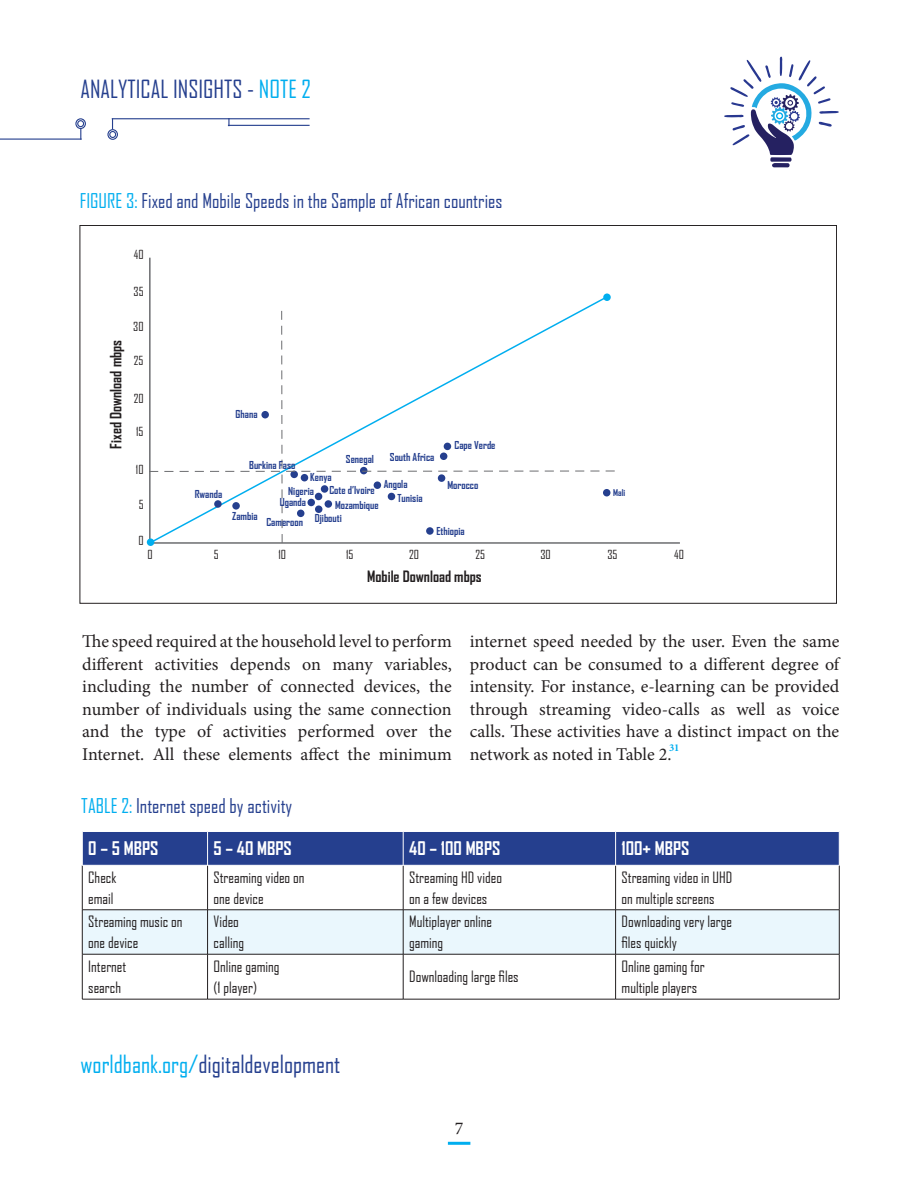
<style>
.page{position:relative;width:918px;height:1188px;background:#fff}
.page>*{position:absolute;margin:0;border:0;box-sizing:border-box;transform-origin:0 0}
.t1{font:24px "Agency FB";color:#253f8e}
.t2{font:19.5px "Agency FB";color:#253f8e}
.main_paragraph{font:18px/22.5px "Minion Pro";color:#231f20;text-align:justify}
.t3{font:700 18px "Agency FB";color:#fff}
.t4{font:15px/21px "Agency FB";color:#231f20}
.t5{font:700 15px "Agency FB";color:#231f20}
.t6{font:12px "Agency FB";color:#231f20}
.t7{font:700 10.5px "Agency FB";color:#253f8e}
.t8{font:700 10.5px "Minion Pro";color:#00aeef}
.t9{font:700 9px "Agency FB";color:#253f8e}
.s1{color:#00aeef}
</style>
<div class="page">
<svg style="left:724px;top:57px;width:115px;height:110px"></svg>
<hr style="left:0;top:139px;width:82px;height:1px;background:#253f8e">
<div style="left:75px;top:118px;width:11px;height:11px;border:1px solid #253f8e;border-radius:50%"></div>
<div style="left:77px;top:120px;width:7px;height:7px;border:1px solid #253f8e;border-radius:50%"></div>
<hr style="left:112px;top:118px;width:198px;height:1px;background:#253f8e">
<div style="left:107px;top:129px;width:11px;height:11px;border:1px solid #253f8e;border-radius:50%"></div>
<div style="left:109px;top:131px;width:7px;height:7px;border:1px solid #253f8e;border-radius:50%"></div>
<hr style="left:228px;top:125px;width:82px;height:1px;background:#253f8e">
<svg style="left:228px;top:118px;width:2px;height:7px"></svg>
<hr style="left:448px;top:1142px;width:22px;height:3px;background:#00aeef">
<div style="left:83px;top:832px;width:756px;height:33px;background:#253f8e"></div>
<div style="left:83px;top:911px;width:756px;height:43px;background:#eaf7fd"></div>
<hr style="left:82px;top:865px;width:1px;height:45px;background:#231f20">
<hr style="left:207px;top:865px;width:1px;height:45px;background:#231f20">
<hr style="left:403px;top:865px;width:1px;height:45px;background:#231f20">
<hr style="left:615px;top:865px;width:1px;height:45px;background:#231f20">
<hr style="left:839px;top:865px;width:1px;height:45px;background:#231f20">
<hr style="left:82px;top:910px;width:126px;height:1px;background:#231f20">
<hr style="left:82px;top:910px;width:1px;height:44px;background:#231f20">
<hr style="left:208px;top:910px;width:195px;height:1px;background:#231f20">
<hr style="left:207px;top:910px;width:1px;height:44px;background:#231f20">
<hr style="left:403px;top:910px;width:213px;height:1px;background:#231f20">
<hr style="left:403px;top:910px;width:1px;height:44px;background:#231f20">
<hr style="left:616px;top:910px;width:223px;height:1px;background:#231f20">
<hr style="left:615px;top:910px;width:1px;height:44px;background:#231f20">
<hr style="left:839px;top:910px;width:1px;height:44px;background:#231f20">
<hr style="left:82px;top:954px;width:126px;height:1px;background:#231f20">
<hr style="left:82px;top:954px;width:1px;height:45px;background:#231f20">
<hr style="left:208px;top:954px;width:195px;height:1px;background:#231f20">
<hr style="left:207px;top:954px;width:1px;height:45px;background:#231f20">
<hr style="left:403px;top:954px;width:213px;height:1px;background:#231f20">
<hr style="left:403px;top:954px;width:1px;height:45px;background:#231f20">
<hr style="left:616px;top:954px;width:223px;height:1px;background:#231f20">
<hr style="left:615px;top:954px;width:1px;height:45px;background:#231f20">
<hr style="left:839px;top:954px;width:1px;height:45px;background:#231f20">
<hr style="left:82px;top:999px;width:126px;height:1px;background:#231f20">
<hr style="left:208px;top:999px;width:195px;height:1px;background:#231f20">
<hr style="left:403px;top:999px;width:213px;height:1px;background:#231f20">
<hr style="left:616px;top:999px;width:223px;height:1px;background:#231f20">
<hr style="left:207px;top:832px;width:1px;height:33px;background:#fff">
<hr style="left:403px;top:832px;width:1px;height:33px;background:#fff">
<hr style="left:615px;top:832px;width:1px;height:33px;background:#fff">
<hr style="left:82px;top:865px;width:126px;height:1px;background:#fff">
<hr style="left:403px;top:865px;width:213px;height:1px;background:#fff">
<hr style="left:149px;top:258px;width:2px;height:285px;background:#6c6d70">
<hr style="left:151px;top:542px;width:529px;height:2px;background:#6c6d70">
<div style="left:603px;top:293px;width:8px;height:8px;background:#00aeef;border-radius:50%"></div>
<div style="left:147px;top:538px;width:7px;height:8px;background:#00aeef;border-radius:50%"></div>
<svg style="left:148px;top:310px;width:468px;height:234px"></svg>
<h1 class="t1" style="left:80px;top:75px;width:232px">ANALYTICAL INSIGHTS - <span class="s1">NOTE 2</span></h1>
<p class="t2" style="left:80px;top:189px;width:424px"><span class="s1">FIGURE 3:</span> Fixed and Mobile Speeds in the Sample of African countries</p>
<p class="t6" style="left:134px;top:247px;width:11px">40</p>
<p class="t6" style="left:134px;top:284px;width:11px">35</p>
<p class="t5" style="left:107px;top:449px;width:110px;rotate:-90deg">Fixed Download mbps</p>
<p class="t6" style="left:133px;top:319px;width:12px">30</p>
<p class="t6" style="left:134px;top:353px;width:11px">25</p>
<p class="t6" style="left:134px;top:391px;width:11px">20</p>
<p class="t6" style="left:136px;top:424px;width:9px">15</p>
<p class="t6" style="left:136px;top:462px;width:9px">10</p>
<p class="t6" style="left:139px;top:498px;width:6px">5</p>
<p class="t6" style="left:138px;top:534px;width:7px">0</p>
<p class="t7" style="left:195px;top:487px;width:29px">Rwanda</p>
<p class="t7" style="left:236px;top:408px;width:23px">Ghana</p>
<p class="t7" style="left:249px;top:458px;width:48px">Burkina Faso</p>
<p class="t7" style="left:346px;top:452px;width:30px">Senegal</p>
<p class="t7" style="left:390px;top:450px;width:46px">South Africa</p>
<p class="t7" style="left:455px;top:438px;width:43px">Cape Verde</p>
<p class="t7" style="left:232px;top:509px;width:27px">Zambia</p>
<p class="t7" style="left:310px;top:471px;width:23px">Kenya</p>
<p class="t7" style="left:288px;top:484px;width:27px">Nigeria</p>
<p class="t7" style="left:280px;top:496px;width:28px">Uganda</p>
<p class="t7" style="left:266px;top:515px;width:38px">Cameroon</p>
<p class="t7" style="left:315px;top:512px;width:28px">Djibouti</p>
<p class="t7" style="left:384px;top:477px;width:25px">Angola</p>
<p class="t7" style="left:398px;top:491px;width:27px">Tunisia</p>
<p class="t7" style="left:329px;top:483px;width:47px">Cote d’Ivoire</p>
<p class="t7" style="left:335px;top:498px;width:45px">Mozambique</p>
<p class="t7" style="left:447px;top:478px;width:32px">Morocco</p>
<p class="t7" style="left:436px;top:525px;width:30px">Ethiopia</p>
<p class="t9" style="left:613px;top:487px;width:14px">Mali</p>
<p class="t6" style="left:148px;top:547px;width:7px">0</p>
<p class="t6" style="left:346px;top:547px;width:9px">15</p>
<p class="t6" style="left:409px;top:547px;width:11px">20</p>
<p class="t6" style="left:476px;top:547px;width:11px">25</p>
<p class="t6" style="left:541px;top:547px;width:12px">30</p>
<p class="t6" style="left:607px;top:547px;width:11px">35</p>
<p class="t6" style="left:674px;top:547px;width:11px">40</p>
<p class="t5" style="left:367px;top:567px;width:116px">Mobile Download mbps</p>
<p class="t6" style="left:214px;top:547px;width:6px">5</p>
<p class="t6" style="left:278px;top:547px;width:9px">10</p>
<p class="main_paragraph" style="left:82px;top:631px;width:371px">The speed required at the household level to perform different activities depends on many variables, including the number of connected devices, the number of individuals using the same connection and the type of activities performed over the Internet. All these elements affect the minimum</p>
<p class="main_paragraph" style="left:470px;top:631px;width:371px">internet speed needed by the user. Even the same product can be consumed to a different degree of intensity. For instance, e-learning can be provided through streaming video-calls as well as voice calls. These activities have a distinct impact on the network as noted in Table 2.</p>
<p class="t8" style="left:669px;top:740px;width:12px">31</p>
<p class="t2" style="left:81px;top:794px;width:213px"><span class="s1">TABLE 2:</span> Internet speed by activity</p>
<p class="t3" style="left:88px;top:837px;width:72px">0 – 5 MBPS</p>
<p class="t3" style="left:214px;top:837px;width:80px">5 – 40 MBPS</p>
<p class="t3" style="left:409px;top:837px;width:93px">40 – 100 MBPS</p>
<p class="t3" style="left:622px;top:837px;width:69px">100+ MBPS</p>
<p class="t4" style="left:88px;top:866px;width:30px">Check</p>
<p class="t4" style="left:88px;top:887px;width:27px">email</p>
<p class="t4" style="left:214px;top:866px;width:93px">Streaming video on one device</p>
<p class="t4" style="left:409px;top:866px;width:94px">Streaming HD video</p>
<p class="t4" style="left:622px;top:866px;width:112px">Streaming video in UHD</p>
<p class="t4" style="left:622px;top:887px;width:94px">on multiple screens</p>
<p class="t4" style="left:409px;top:887px;width:80px">on a few devices</p>
<p class="t4" style="left:88px;top:911px;width:96px">Streaming music on one device</p>
<p class="t4" style="left:214px;top:911px;width:27px">Video</p>
<p class="t4" style="left:214px;top:932px;width:32px">calling</p>
<p class="t4" style="left:88px;top:956px;width:40px">Internet</p>
<p class="t4" style="left:88px;top:977px;width:34px">search</p>
<p class="t4" style="left:214px;top:956px;width:67px">Online gaming</p>
<p class="t4" style="left:214px;top:977px;width:45px">(1 player)</p>
<h1 class="t1" style="left:80px;top:1049px;width:261px"><span class="s1">worldbank.org/</span>digitaldevelopment</h1>
<p class="t4" style="left:409px;top:911px;width:84px">Multiplayer online</p>
<p class="t4" style="left:409px;top:932px;width:36px">gaming</p>
<p class="t4" style="left:409px;top:966px;width:111px">Downloading large files</p>
<p class="main_paragraph" style="left:455px;top:1117px;width:10px">7</p>
<p class="t4" style="left:622px;top:911px;width:112px">Downloading very large</p>
<p class="t4" style="left:622px;top:932px;width:57px">files quickly</p>
<p class="t4" style="left:622px;top:956px;width:85px">Online gaming for</p>
<p class="t4" style="left:622px;top:977px;width:77px">multiple players</p>
</div>
